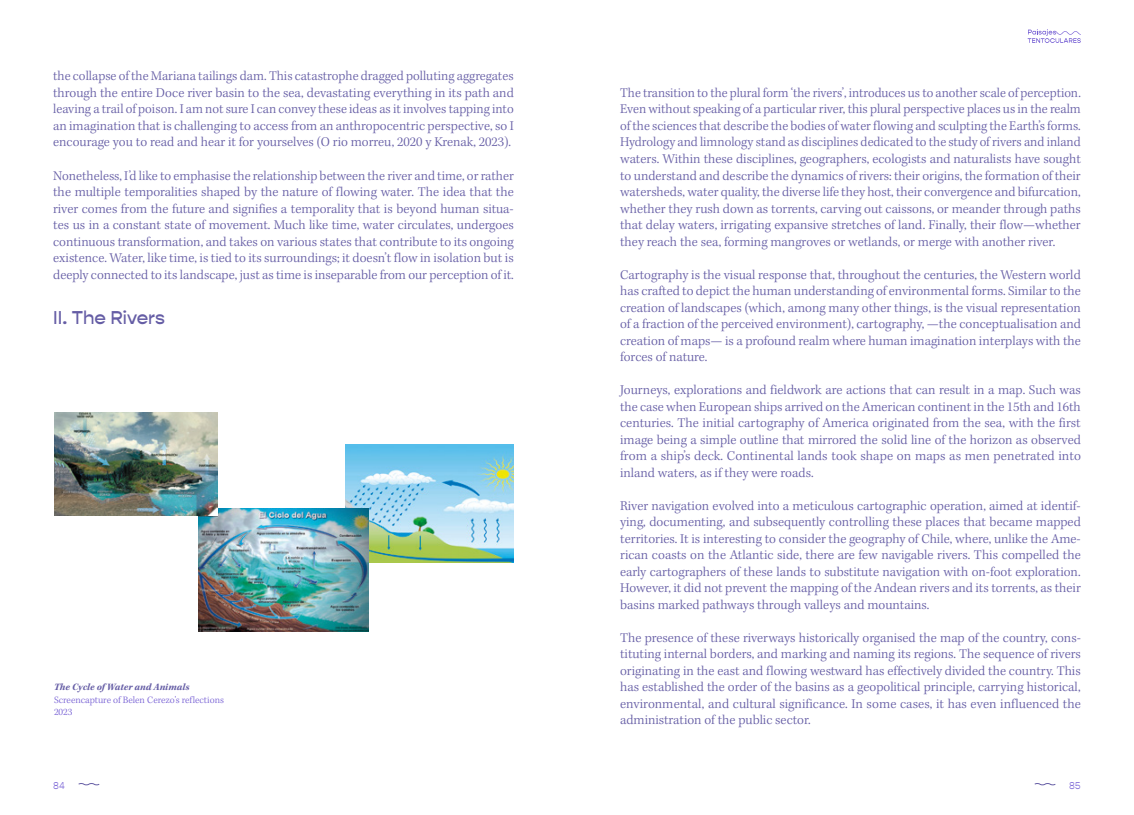
<style>
.page{position:relative;width:1134px;height:815px;background:#fff}
.page>*{position:absolute;margin:0;border:0;box-sizing:border-box;transform-origin:0 0}
.t1{font:500 18.75px "Gopher";color:#655da5}
.t2{font:300 13.75px/16.5px "Kepler Std";color:#655da5;text-align:justify}
.t3{font:300 10px/12.5px "Kepler Std";color:#755ed4}
.t4{font:italic 700 10px "Kepler Std";color:#655da5}
.t5{font:300 10px "Gopher";color:#755ed4}
</style>
<div class="page">
<svg style="left:1028px;top:29px;width:53px;height:14px"></svg>
<svg style="left:1034px;top:783px;width:22px;height:3px"></svg>
<svg style="left:78px;top:783px;width:22px;height:3px"></svg>
<img style="left:345px;top:445px;width:169px;height:117px">
<img style="left:198px;top:508px;width:171px;height:123px">
<img style="left:54px;top:412px;width:164px;height:104px">
<p class="t2" style="left:53px;top:69px;width:462px">the collapse of the Mariana tailings dam. This catastrophe dragged polluting aggregates through the entire Doce river basin to the sea, devastating everything in its path and leaving a trail of poison. I am not sure I can convey these ideas as it involves tapping into an imagination that is challenging to access from an anthropocentric perspective, so I encourage you to read and hear it for yourselves (O rio morreu, 2020 y Krenak, 2023).</p>
<p class="t2" style="left:53px;top:168px;width:462px">Nonetheless, I’d like to emphasise the relationship between the river and time, or rather the multiple temporalities shaped by the nature of flowing water. The idea that the river comes from the future and signifies a temporality that is beyond human situa&shy;tes us in a constant state of movement. Much like time, water circulates, undergoes continuous transformation, and takes on various states that contribute to its ongoing existence. Water, like time, is tied to its surroundings; it doesn’t flow in isolation but is deeply connected to its landscape, just as time is inseparable from our perception of it.</p>
<h1 class="t1" style="left:53px;top:306px;width:113px">II. The Rivers</h1>
<p class="t4" style="left:54px;top:681px;width:137px">The Cycle of Water and Animals</p>
<p class="t3" style="left:54px;top:694px;width:171px">Screencapture of Belen Cerezo's reflections<br>2023</p>
<p class="t2" style="left:620px;top:85px;width:462px">The transition to the plural form ‘the rivers’, introduces us to another scale of perception.<br>Even without speaking of a particular river, this plural perspective places us in the realm of the sciences that describe the bodies of water flowing and sculpting the Earth’s forms.<br>Hydrology and limnology stand as disciplines dedicated to the study of rivers and inland waters. Within these disciplines, geographers, ecologists and naturalists have sought to understand and describe the dynamics of rivers: their origins, the formation of their watersheds, water quality, the diverse life they host, their convergence and bifurcation, whether they rush down as torrents, carving out caissons, or meander through paths that delay waters, irrigating expansive stretches of land. Finally, their flow—whether they reach the sea, forming mangroves or wetlands, or merge with another river.</p>
<p class="t2" style="left:620px;top:267px;width:462px">Cartography is the visual response that, throughout the centuries, the Western world has crafted to depict the human understanding of environmental forms. Similar to the creation of landscapes (which, among many other things, is the visual representation of a fraction of the perceived environment), cartography, —the conceptualisation and creation of maps— is a profound realm where human imagination interplays with the forces of nature.</p>
<p class="t2" style="left:620px;top:382px;width:462px">Journeys, explorations and fieldwork are actions that can result in a map. Such was the case when European ships arrived on the American continent in the 15th and 16th centuries. The initial cartography of America originated from the sea, with the first image being a simple outline that mirrored the solid line of the horizon as observed from a ship’s deck. Continental lands took shape on maps as men penetrated into inland waters, as if they were roads.</p>
<p class="t2" style="left:620px;top:498px;width:462px">River navigation evolved into a meticulous cartographic operation, aimed at identif&shy;ying, documenting, and subsequently controlling these places that became mapped territories. It is interesting to consider the geography of Chile, where, unlike the Ame&shy;rican coasts on the Atlantic side, there are few navigable rivers. This compelled the early cartographers of these lands to substitute navigation with on-foot exploration.<br>However, it did not prevent the mapping of the Andean rivers and its torrents, as their basins marked pathways through valleys and mountains.</p>
<p class="t2" style="left:620px;top:630px;width:462px">The presence of these riverways historically organised the map of the country, cons&shy;tituting internal borders, and marking and naming its regions. The sequence of rivers originating in the east and flowing westward has effectively divided the country. This has established the order of the basins as a geopolitical principle, carrying historical, environmental, and cultural significance. In some cases, it has even influenced the administration of the public sector.</p>
<p class="t5" style="left:53px;top:780px;width:13px">84</p>
<p class="t5" style="left:1069px;top:780px;width:13px">85</p>
</div>
